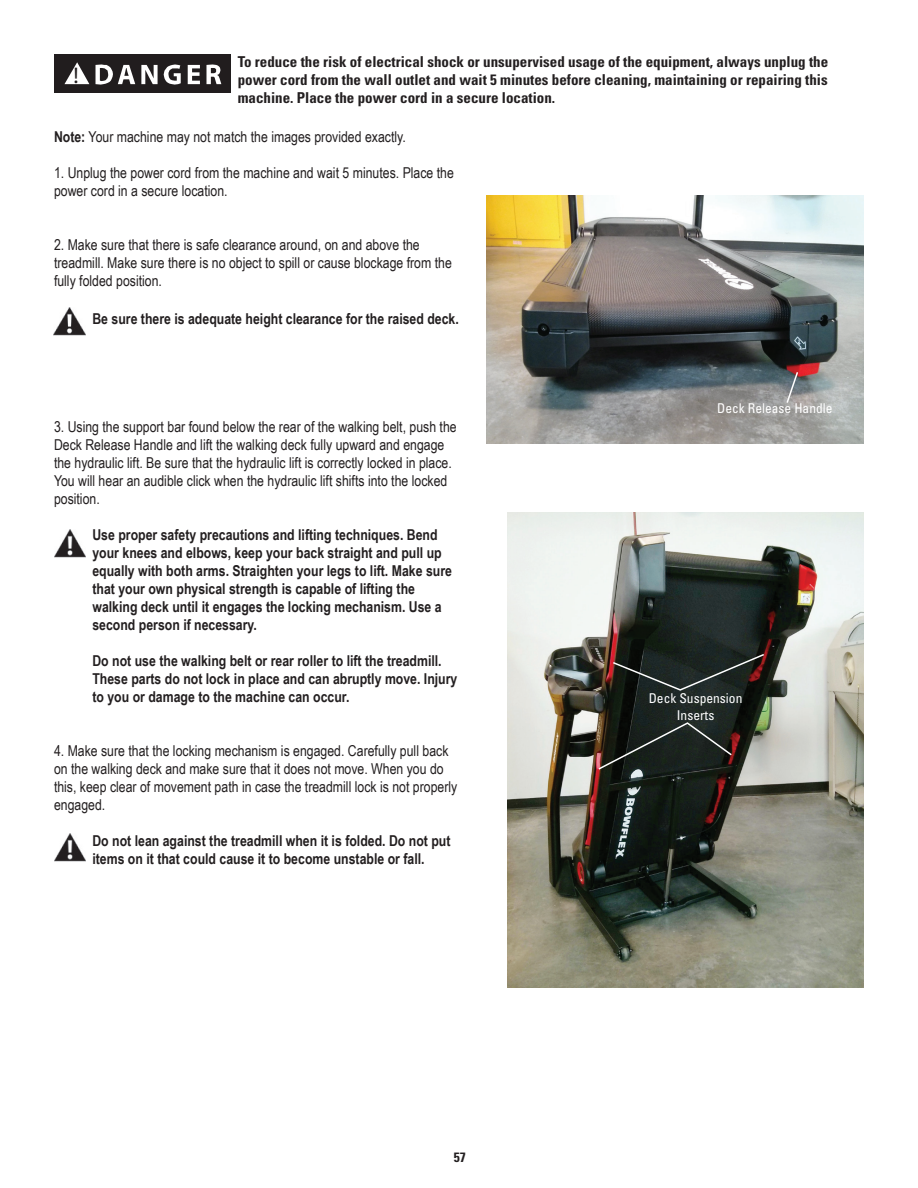
<style>
.page{position:relative;width:918px;height:1188px;background:#fff}
.page>*{position:absolute;margin:0;border:0;box-sizing:border-box;transform-origin:0 0}
.t1{font:22.65px "Myriad Pro";color:#211d1e}
.t2{font:15px/18px "Arial Narrow";color:#231f20}
.t3{font:700 15px/18px "Arial Narrow";color:#231f20}
.t4{font:700 condensed 15px/18px "Univers";color:#231f20;text-align:justify}
.t5{font:condensed 13.5px/16.2px "Univers";color:#fff;text-align:center}
.t6{font:700 condensed 13.5px "Univers";color:#231f20}
.s1{font-weight:700}
</style>
<div class="page">
<img style="left:54px;top:307px;width:32px;height:29px">
<img style="left:54px;top:529px;width:32px;height:29px">
<img style="left:54px;top:834px;width:32px;height:28px">
<div style="left:54px;top:54px;width:177px;height:38px;background:#211d1e"></div>
<svg style="left:96px;top:64px;width:39px;height:21px"></svg>
<svg style="left:141px;top:65px;width:17px;height:19px"></svg>
<svg style="left:164px;top:64px;width:17px;height:21px"></svg>
<svg style="left:188px;top:65px;width:12px;height:19px"></svg>
<svg style="left:207px;top:64px;width:14px;height:20px"></svg>
<svg style="left:64px;top:62px;width:25px;height:22px"></svg>
<img style="left:507px;top:512px;width:357px;height:476px">
<img style="left:487px;top:195px;width:377px;height:249px">
<svg style="left:785px;top:370px;width:14px;height:35px"></svg>
<svg style="left:611px;top:653px;width:155px;height:39px;background:#282a27"></svg>
<svg style="left:597px;top:721px;width:136px;height:50px;background:#262924"></svg>
<h1 class="t1" style="left:74px;top:61px;width:7px">!</h1>
<p class="t4" style="left:238px;top:52px;width:592px">To reduce the risk of electrical shock or unsupervised usage of the equipment, always unplug the power cord from the wall outlet and wait 5 minutes before cleaning, maintaining or repairing this machine. Place the power cord in a secure location.</p>
<p class="t2" style="left:54px;top:127px;width:353px"><span class="s1">Note:</span> Your machine may not match the images provided exactly.</p>
<p class="t2" style="left:54px;top:163px;width:401px">1. Unplug the power cord from the machine and wait 5 minutes. Place the power cord in a secure location.</p>
<p class="t2" style="left:54px;top:235px;width:399px">2. Make sure that there is safe clearance around, on and above the treadmill. Make sure there is no object to spill or cause blockage from the fully folded position.</p>
<p class="t3" style="left:92px;top:309px;width:368px">Be sure there is adequate height clearance for the raised deck.</p>
<p class="t2" style="left:54px;top:418px;width:404px">3. Using the support bar found below the rear of the walking belt, push the Deck Release Handle and lift the walking deck fully upward and engage the hydraulic lift. Be sure that the hydraulic lift is correctly locked in place.<br>You will hear an audible click when the hydraulic lift shifts into the locked position.</p>
<p class="t3" style="left:92px;top:525px;width:361px">Use proper safety precautions and lifting techniques. Bend your knees and elbows, keep your back straight and pull up equally with both arms. Straighten your legs to lift. Make sure that your own physical strength is capable of lifting the walking deck until it engages the locking mechanism. Use a second person if necessary.</p>
<p class="t3" style="left:92px;top:651px;width:367px">Do not use the walking belt or rear roller to lift the treadmill.<br>These parts do not lock in place and can abruptly move. Injury to you or damage to the machine can occur.</p>
<p class="t2" style="left:54px;top:742px;width:405px">4. Make sure that the locking mechanism is engaged. Carefully pull back on the walking deck and make sure that it does not move. When you do this, keep clear of movement path in case the treadmill lock is not properly engaged.</p>
<p class="t3" style="left:92px;top:831px;width:360px">Do not lean against the treadmill when it is folded. Do not put items on it that could cause it to become unstable or fall.</p>
<p class="t6" style="left:454px;top:1149px;width:13px">57</p>
<p class="t5" style="left:717px;top:399px;width:117px">Deck Release Handle</p>
<p class="t5" style="left:649px;top:690px;width:95px">Deck Suspension<br>Inserts</p>
</div>
